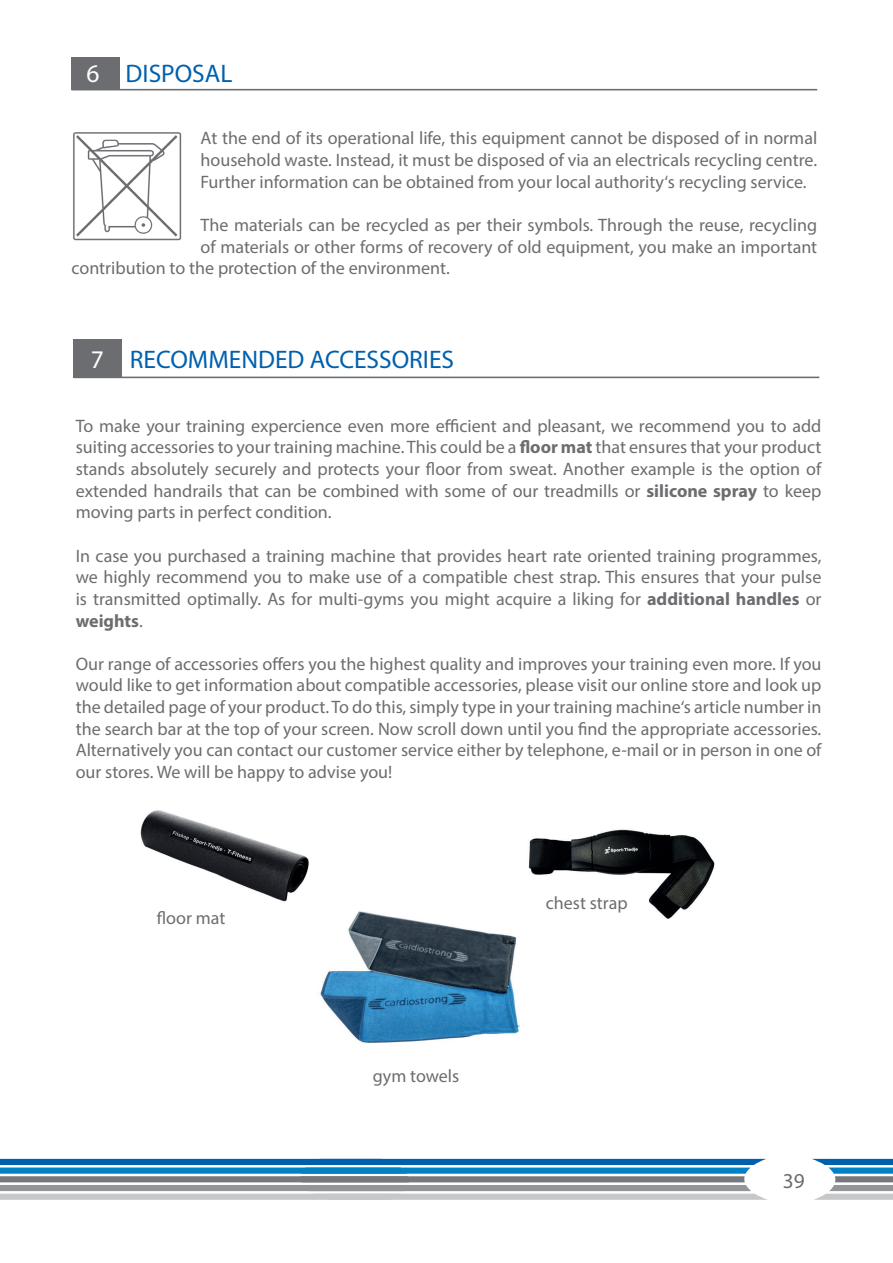
<style>
.page{position:relative;width:893px;height:1263px;background:#fff}
.page>*{position:absolute;margin:0;border:0;box-sizing:border-box;transform-origin:0 0}
.t1{font:25.5px "Myriad Pro";color:#0160ae}
.t2{font:21.3px "Myriad Pro";color:#6c6d70}
.t3{font:18px/21.6px "Myriad Pro";color:#6c6d70;text-align:justify}
.s1{color:#fff}
.s2{font-weight:700}
</style>
<div class="page">
<svg style="left:812px;top:1159px;width:81px;height:41px"></svg>
<svg style="left:0;top:1159px;width:768px;height:41px"></svg>
<div style="left:71px;top:57px;width:49px;height:33px;background:#6c6d70"></div>
<hr style="left:71px;top:89px;width:746px;height:1px;background:#6c6d70">
<img style="left:73px;top:132px;width:109px;height:109px">
<div style="left:74px;top:339px;width:48px;height:39px;background:#6c6d70"></div>
<hr style="left:74px;top:377px;width:745px;height:1px;background:#6c6d70">
<img style="left:140px;top:810px;width:169px;height:92px">
<img style="left:528px;top:829px;width:187px;height:90px">
<img style="left:320px;top:911px;width:200px;height:132px">
<h1 class="t1" style="left:87px;top:58px;width:147px"><span class="s1">6</span> DISPOSAL</h1>
<p class="t3" style="left:200px;top:127px;width:618px">At the end of its operational life, this equipment cannot be disposed of in normal household waste. Instead, it must be disposed of via an electricals recycling centre.<br>Further information can be obtained from your local authority‘s recycling service.</p>
<p class="t3" style="left:200px;top:214px;width:618px">The materials can be recycled as per their symbols. Through the reuse, recycling</p>
<p class="t3" style="left:200px;top:235px;width:618px">of materials or other forms of recovery of old equipment, you make an important</p>
<p class="t3" style="left:71px;top:257px;width:380px">contribution to the protection of the environment.</p>
<h1 class="t1" style="left:91px;top:344px;width:365px"><span class="s1">7</span> RECOMMENDED ACCESSORIES</h1>
<p class="t3" style="left:76px;top:415px;width:747px">To make your training expercience even more efficient and pleasant, we recommend you to add suiting accessories to your training machine. This could be a <span class="s2">floor mat</span> that ensures that your product stands absolutely securely and protects your floor from sweat. Another example is the option of extended handrails that can be combined with some of our treadmills or <span class="s2">silicone spray</span> to keep moving parts in perfect condition.</p>
<p class="t3" style="left:76px;top:544px;width:747px">In case you purchased a training machine that provides heart rate oriented training programmes, we highly recommend you to make use of a compatible chest strap. This ensures that your pulse is transmitted optimally. As for multi-gyms you might acquire a liking for <span class="s2">additional handles</span> or <span class="s2">weights</span>.</p>
<p class="t3" style="left:76px;top:653px;width:747px">Our range of accessories offers you the highest quality and improves your training even more. If you would like to get information about compatible accessories, please visit our online store and look up the detailed page of your product. To do this, simply type in your training machine‘s article number in the search bar at the top of your screen. Now scroll down until you find the appropriate accessories.<br>Alternatively you can contact our customer service either by telephone, e-mail or in person in one of our stores. We will be happy to advise you!</p>
<p class="t3" style="left:157px;top:907px;width:70px">floor mat</p>
<p class="t3" style="left:373px;top:1065px;width:88px">gym towels</p>
<p class="t3" style="left:546px;top:892px;width:83px">chest strap</p>
<p class="t2" style="left:783px;top:1167px;width:23px">39</p>
</div>
